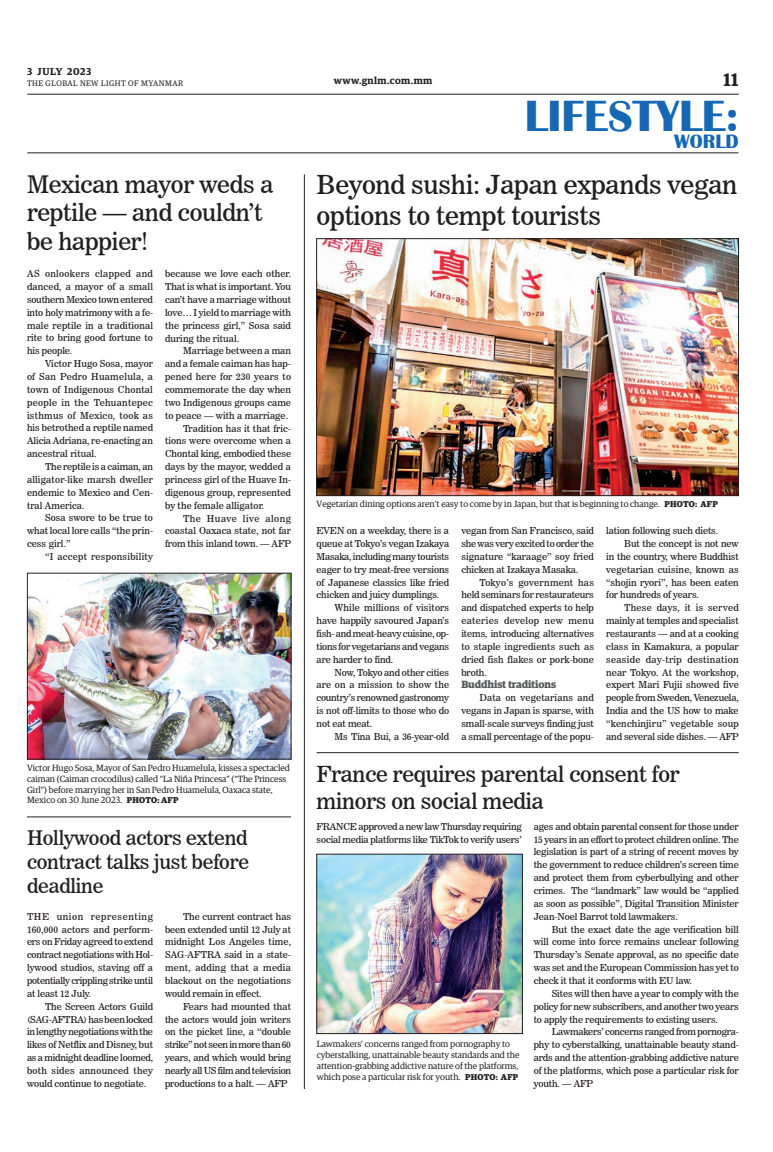
<style>
.page{position:relative;width:773px;height:1152px;background:#fff}
.page>*{position:absolute;margin:0;border:0;box-sizing:border-box;transform-origin:0 0}
.t1{font:700 45px "Britannic";color:#1768b4}
._2_Clm_Head{font:26px/31.2px "News 706 BT Roman C";letter-spacing:-.01em;color:#231f20}
._2_Clm_Head-2{font:24px/28.8px "News 706 BT Roman C";letter-spacing:-.01em;color:#231f20}
._2_Clm_Head-3{font:22px/26.4px "News 706 BT Roman C";letter-spacing:-.01em;color:#231f20}
._2_Clm_Head-4{font:20px/24px "News 706 BT Roman C";letter-spacing:-.01em;color:#231f20;text-align:justify}
.t2{font:700 20px "Britannic";color:#1768b4}
.t3{font:600 18px "Guardian Egyp";color:#231f20}
.Sub_Body{font:700 10.5px "Guardian Egyp";letter-spacing:-.01em;color:#57585a}
.t4{font:600 10px "Guardian Egyp";letter-spacing:.045em;color:#231f20}
._2nd_Body{font:9.5px/12.9px "News 706 BT Roman C";letter-spacing:-.005em;color:#231f20;text-align:justify}
.Normal_Para{font:9.5px/12.9px "News 706 BT Roman C";letter-spacing:-.01em;color:#231f20;text-align:justify}
._2nd_Body-2{font:9.5px "News 706 BT Roman C";letter-spacing:.025em;color:#231f20}
.t5{font:9px/10.8px "Guardian Egyp";color:#231f20}
.t6{font:8px "Guardian Egyp";letter-spacing:.06em;color:#231f20}
.s1{font-weight:700;font-size:8.5px}
</style>
<div class="page">
<hr style="left:27px;top:94px;width:711px;height:1px;background:#231f20">
<hr style="left:27px;top:153px;width:711px;height:1px;background:#231f20">
<img style="left:318px;top:241px;width:418px;height:253px">
<div style="left:316px;top:239px;width:422px;height:257px;border:1px solid #231f20"></div>
<img style="left:318px;top:856px;width:202px;height:176px">
<div style="left:316px;top:854px;width:206px;height:180px;border:1px solid #231f20"></div>
<img style="left:29px;top:575px;width:260px;height:182px">
<div style="left:27px;top:573px;width:264px;height:186px;border:1px solid #231f20"></div>
<hr style="left:304px;top:174px;width:1px;height:915px;background:#231f20">
<hr style="left:316px;top:752px;width:422px;height:1px;background:#231f20">
<hr style="left:27px;top:817px;width:264px;height:1px;background:#231f20">
<p class="t4" style="left:27px;top:64px;width:66px">3 JULY 2023</p>
<p class="t6" style="left:27px;top:78px;width:158px">THE GLOBAL NEW LIGHT OF MYANMAR</p>
<p class="_2_Clm_Head-2" style="left:27px;top:170px;width:248px">Mexican mayor weds a reptile — and couldn’t be happier!</p>
<p class="Normal_Para" style="left:27px;top:267px;width:127px">AS onlookers clapped and danced, a mayor of a small southern Mexico town entered into holy matrimony with a fe&shy;male reptile in a traditional rite to bring good fortune to his people.</p>
<p class="_2nd_Body" style="left:27px;top:357px;width:127px;text-indent:18px">Victor Hugo Sosa, mayor of San Pedro Huamelula, a town of Indigenous Chontal people in the Tehuantepec isthmus of Mexico, took as his betrothed a reptile named Alicia Adriana, re-enacting an ancestral ritual.</p>
<p class="_2nd_Body" style="left:27px;top:460px;width:128px;text-indent:18px">The reptile is a caiman, an alligator-like marsh dweller endemic to Mexico and Cen&shy;tral America.</p>
<p class="_2nd_Body" style="left:27px;top:512px;width:127px;text-indent:18px">Sosa swore to be true to what local lore calls “the prin&shy;cess girl.”</p>
<p class="_2nd_Body-2" style="left:45px;top:551px;width:109px">“I accept responsibility</p>
<p class="_2nd_Body" style="left:165px;top:267px;width:127px">because we love each other.<br>That is what is important. You can’t have a marriage without love… I yield to marriage with the princess girl,” Sosa said during the ritual.</p>
<p class="_2nd_Body" style="left:165px;top:345px;width:127px;text-indent:18px">Marriage between a man and a female caiman has hap&shy;pened here for 230 years to commemorate the day when two Indigenous groups came to peace — with a marriage.</p>
<p class="_2nd_Body" style="left:165px;top:422px;width:127px;text-indent:18px">Tradition has it that fric&shy;tions were overcome when a Chontal king, embodied these days by the mayor, wedded a princess girl of the Huave In&shy;digenous group, represented by the female alligator.</p>
<p class="_2nd_Body" style="left:165px;top:512px;width:127px;text-indent:18px">The Huave live along coastal Oaxaca state, not far from this inland town. — AFP</p>
<p class="t5" style="left:27px;top:762px;width:264px">Victor Hugo Sosa, Mayor of San Pedro Huamelula, kisses a spectacled caiman (Caiman crocodilus) called “La Niña Princesa” (“The Princess Girl”) before marrying her in San Pedro Huamelula, Oaxaca state, Mexico on 30 June 2023. <span class="s1">PHOTO: AFP</span></p>
<p class="_2_Clm_Head-4" style="left:27px;top:826px;width:223px">Hollywood actors extend contract talks just before deadline</p>
<p class="Normal_Para" style="left:27px;top:910px;width:128px">THE union representing 160,000 actors and perform&shy;ers on Friday agreed to extend contract negotiations with Hol&shy;lywood studios, staving off a potentially crippling strike until at least 12 July.</p>
<p class="_2nd_Body" style="left:27px;top:1000px;width:127px;text-indent:18px">The Screen Actors Guild (SAG-AFTRA) has been locked in lengthy negotiations with the likes of Netflix and Disney, but as a midnight deadline loomed, both sides announced they would continue to negotiate.</p>
<p class="_2nd_Body" style="left:165px;top:910px;width:127px;text-indent:18px">The current contract has been extended until 12 July at midnight Los Angeles time, SAG-AFTRA said in a state&shy;ment, adding that a media blackout on the negotiations would remain in effect.</p>
<p class="_2nd_Body" style="left:165px;top:1000px;width:127px;text-indent:18px">Fears had mounted that the actors would join writers on the picket line, a “double strike” not seen in more than 60 years, and which would bring nearly all US film and television productions to a halt. — AFP</p>
<p class="t4" style="left:334px;top:73px;width:100px">www.gnlm.com.mm</p>
<h3 class="t3" style="left:723px;top:67px;width:16px">11</h3>
<h1 class="t1" style="left:524px;top:91px;width:215px">LIFESTYLE:</h1>
<h3 class="t2" style="left:674px;top:130px;width:66px">WORLD</h3>
<p class="_2_Clm_Head" style="left:316px;top:169px;width:422px">Beyond sushi: Japan expands vegan options to tempt tourists</p>
<p class="t5" style="left:316px;top:498px;width:403px">Vegetarian dining options aren’t easy to come by in Japan, but that is beginning to change. <span class="s1">PHOTO: AFP</span></p>
<p class="Normal_Para" style="left:316px;top:524px;width:134px">EVEN on a weekday, there is a queue at Tokyo’s vegan Izakaya Masaka, including many tourists eager to try meat-free versions of Japanese classics like fried chicken and juicy dumplings.</p>
<p class="_2nd_Body" style="left:316px;top:601px;width:134px;text-indent:18px">While millions of visitors have happily savoured Japan’s fish- and meat-heavy cuisine, op&shy;tions for vegetarians and vegans are harder to find.</p>
<p class="_2nd_Body" style="left:316px;top:666px;width:134px;text-indent:18px">Now, Tokyo and other cities are on a mission to show the country’s renowned gastronomy is not off-limits to those who do not eat meat.</p>
<p class="_2nd_Body" style="left:334px;top:730px;width:116px">Ms Tina Bui, a 36-year-old</p>
<p class="_2nd_Body" style="left:461px;top:524px;width:134px">vegan from San Francisco, said she was very excited to order the signature “karaage” soy fried chicken at Izakaya Masaka.</p>
<p class="_2nd_Body" style="left:461px;top:576px;width:134px;text-indent:18px">Tokyo’s government has held seminars for restaurateurs and dispatched experts to help eateries develop new menu items, introducing alternatives to staple ingredients such as dried fish flakes or pork-bone broth.</p>
<p class="Sub_Body" style="left:461px;top:677px;width:96px">Buddhist traditions</p>
<p class="_2nd_Body" style="left:461px;top:691px;width:134px;text-indent:18px">Data on vegetarians and vegans in Japan is sparse, with small-scale surveys finding just a small percentage of the popu-</p>
<p class="_2nd_Body" style="left:606px;top:524px;width:113px">lation following such diets.</p>
<p class="_2nd_Body" style="left:606px;top:537px;width:134px;text-indent:18px">But the concept is not new in the country, where Buddhist vegetarian cuisine, known as “shojin ryori”, has been eaten for hundreds of years.</p>
<p class="_2nd_Body" style="left:606px;top:601px;width:134px;text-indent:18px">These days, it is served mainly at temples and specialist restaurants — and at a cooking class in Kamakura, a popular seaside day-trip destination near Tokyo. At the workshop, expert Mari Fujii showed five people from Sweden, Venezuela, India and the US how to make “kenchinjiru” vegetable soup and several side dishes. — AFP</p>
<p class="_2_Clm_Head-3" style="left:316px;top:761px;width:364px">France requires parental consent for minors on social media</p>
<p class="Normal_Para" style="left:316px;top:820px;width:207px">FRANCE approved a new law Thursday requiring social media platforms like TikTok to verify users’</p>
<p class="Normal_Para" style="left:533px;top:820px;width:206px">ages and obtain parental consent for those under 15 years in an effort to protect children online. The legislation is part of a string of recent moves by the government to reduce children’s screen time and protect them from cyberbullying and other crimes. The “landmark” law would be “applied as soon as possible”, Digital Transition Minister Jean-Noel Barrot told lawmakers.</p>
<p class="_2nd_Body" style="left:533px;top:923px;width:207px;text-indent:18px">But the exact date the age verification bill will come into force remains unclear following Thursday’s Senate approval, as no specific date was set and the European Commission has yet to check it that it conforms with EU law.</p>
<p class="_2nd_Body" style="left:533px;top:987px;width:207px;text-indent:18px">Sites will then have a year to comply with the policy for new subscribers, and another two years to apply the requirements to existing users.</p>
<p class="_2nd_Body" style="left:533px;top:1026px;width:206px;text-indent:18px">Lawmakers’ concerns ranged from pornogra&shy;phy to cyberstalking, unattainable beauty stand&shy;ards and the attention-grabbing addictive nature of the platforms, which pose a particular risk for youth. — AFP</p>
<p class="t5" style="left:317px;top:1038px;width:204px">Lawmakers’ concerns ranged from pornography to cyberstalking, unattainable beauty standards and the attention-grabbing addictive nature of the platforms, which pose a particular risk for youth. <span class="s1">PHOTO: AFP</span></p>
</div>
